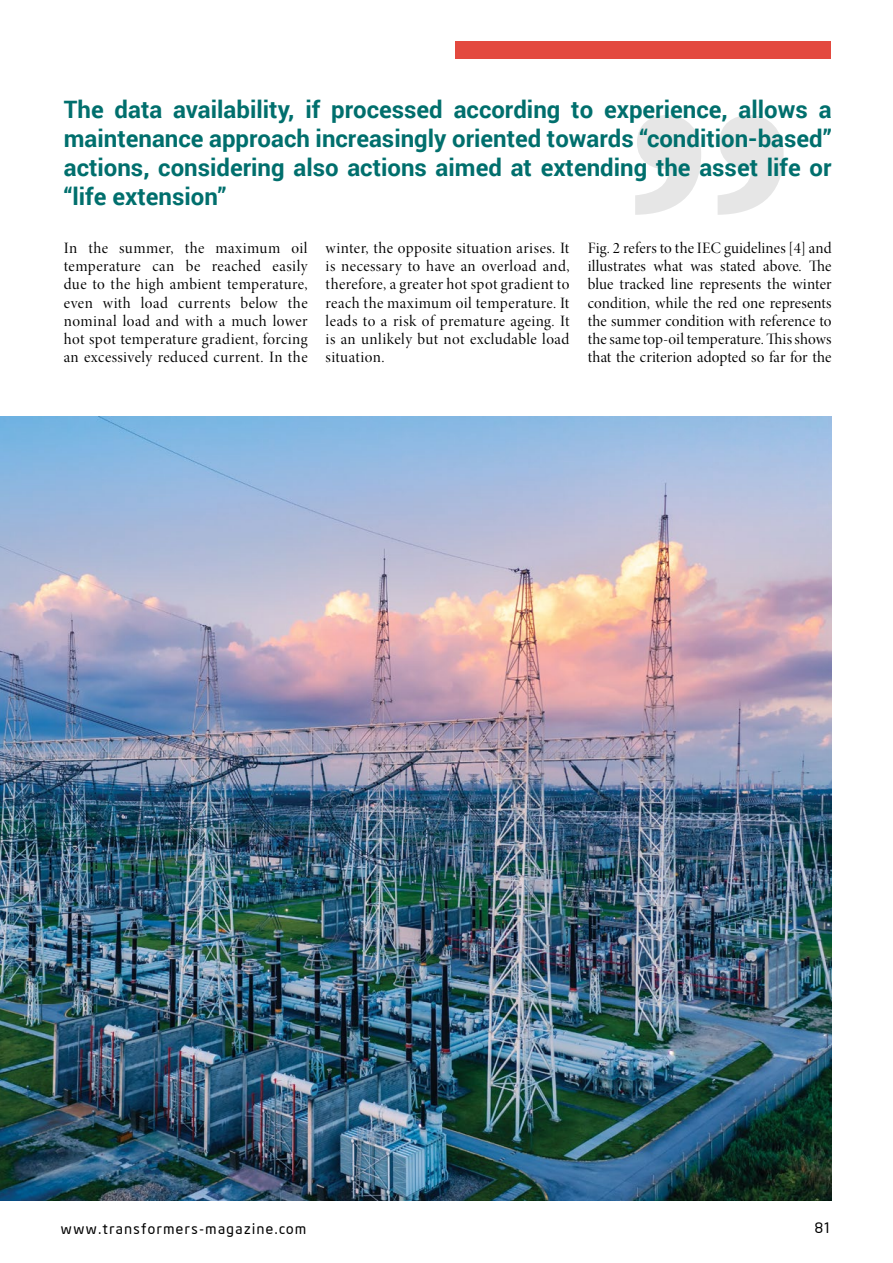
<style>
.page{position:relative;width:893px;height:1263px;background:#fff}
.page>*{position:absolute;margin:0;border:0;box-sizing:border-box;transform-origin:0 0}
.t1{font:700 24px/28.8px "Roboto";color:#006f6d;text-align:justify}
.t2{font:15.9px/18.1px "Minion Pro Disp";letter-spacing:.02em;color:#000;text-align:justify}
.t3{font:14.25px "Neo Sans Intel";letter-spacing:.11em;color:#000}
</style>
<div class="page">
<svg style="left:635px;top:115px;width:149px;height:100px"></svg>
<div style="left:455px;top:41px;width:376px;height:17px;background:#e3493f"></div>
<img style="left:0;top:417px;width:832px;height:783px">
<h1 class="t1" style="left:64px;top:94px;width:769px">The data availability, if processed according to experience, allows a maintenance approach increasingly oriented towards “condition-based” actions, considering also actions aimed at extending the asset life or “life extension”</h1>
<p class="t2" style="left:64px;top:239px;width:245px">In the summer, the maximum oil temperature can be reached easily due to the high ambient temperature, even with load currents below the nominal load and with a much lower hot spot temperature gradient, forcing an excessively reduced current. In the</p>
<p class="t2" style="left:326px;top:239px;width:245px">winter, the opposite situation arises. It is necessary to have an overload and, therefore, a greater hot spot gradient to reach the maximum oil temperature. It leads to a risk of premature ageing. It is an unlikely but not excludable load situation.</p>
<p class="t2" style="left:588px;top:239px;width:245px">Fig. 2 refers to the IEC guidelines [4] and illustrates what was stated above. The blue tracked line represents the winter condition, while the red one represents the summer condition with reference to the same top-oil temperature. This shows that the criterion adopted so far for the</p>
<p class="t3" style="left:61px;top:1220px;width:247px">www.transformers-magazine.com</p>
<p class="t3" style="left:815px;top:1219px;width:18px">81</p>
</div>
